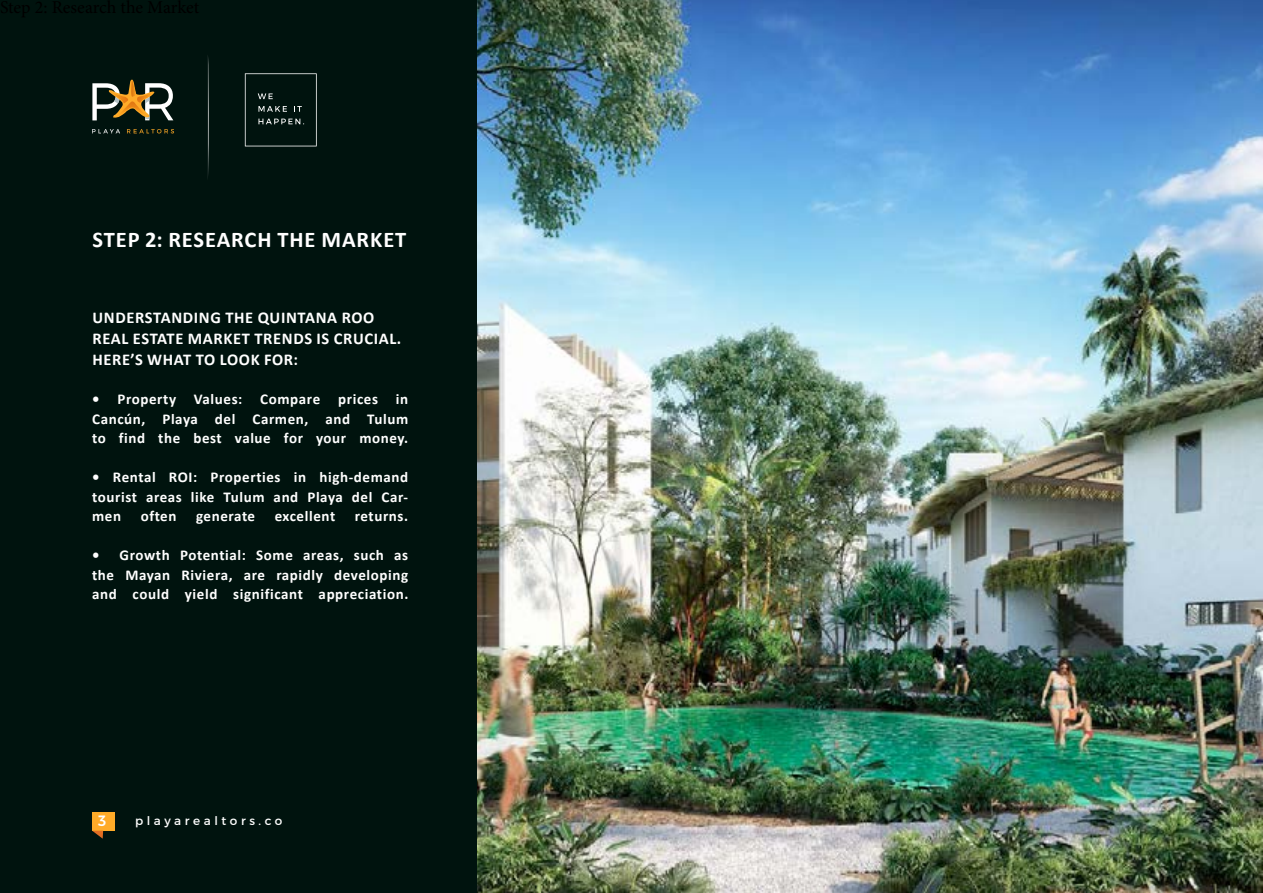
<style>
.page{position:relative;width:1263px;height:893px;background:#fff}
.page>*{position:absolute;margin:0;border:0;box-sizing:border-box;transform-origin:0 0}
.t1{font:700 22.5px "Calibri";letter-spacing:.04em;color:#fff}
.t2{font:700 16.5px/21px "Calibri";letter-spacing:.04em;color:#fff}
.t3{font:700 15px/19.5px "Calibri";letter-spacing:.04em;color:#fff;text-align:justify}
.t4{font:500 15px "Montserrat";color:#fff}
.t5{font:12px "Montserrat";letter-spacing:.3em;color:#fff}
</style>
<div class="page">
<img style="left:476px;top:0;width:787px;height:893px">
<div style="left:0;top:0;width:476px;height:893px;background:#00130e"></div>
<div style="left:92px;top:812px;width:23px;height:19px;background:#ffab28"></div>
<svg style="left:92px;top:831px;width:11px;height:8px"></svg>
<svg style="left:245px;top:73px;width:72px;height:73px"></svg>
<svg style="left:92px;top:129px;width:28px;height:4px"></svg>
<svg style="left:127px;top:129px;width:47px;height:4px"></svg>
<svg style="left:92px;top:80px;width:81px;height:41px"></svg>
<img style="left:117px;top:101px;width:30px;height:15px">
<img style="left:136px;top:92px;width:18px;height:11px">
<img style="left:130px;top:81px;width:7px;height:16px">
<img style="left:111px;top:91px;width:19px;height:12px">
<img style="left:208px;top:57px;width:1px;height:117px">
<h1 class="t1" style="left:93px;top:225px;width:315px">STEP 2: RESEARCH THE MARKET</h1>
<p class="t2" style="left:92px;top:307px;width:310px">UNDERSTANDING THE QUINTANA ROO<br>REAL ESTATE MARKET TRENDS IS CRUCIAL.<br>HERE’S WHAT TO LOOK FOR:</p>
<p class="t3" style="left:92px;top:389px;width:318px">• Property Values: Compare prices in Cancún, Playa del Carmen, and Tulum to find the best value for your money.</p>
<p class="t3" style="left:92px;top:467px;width:318px">• Rental ROI: Properties in high-demand tourist areas like Tulum and Playa del Car&shy;men</p>
<p class="t3" style="left:141px;top:506px;width:37px">often</p>
<p class="t3" style="left:196px;top:506px;width:61px">generate</p>
<p class="t3" style="left:275px;top:506px;width:62px">excellent</p>
<p class="t3" style="left:355px;top:506px;width:55px">returns.</p>
<p class="t3" style="left:92px;top:545px;width:318px">• Growth Potential: Some areas, such as the Mayan Riviera, are rapidly developing and could yield significant appreciation.</p>
<p class="t4" style="left:98px;top:809px;width:10px">3</p>
<p class="t5" style="left:135px;top:811px;width:149px">playarealtors.co</p>
</div>
